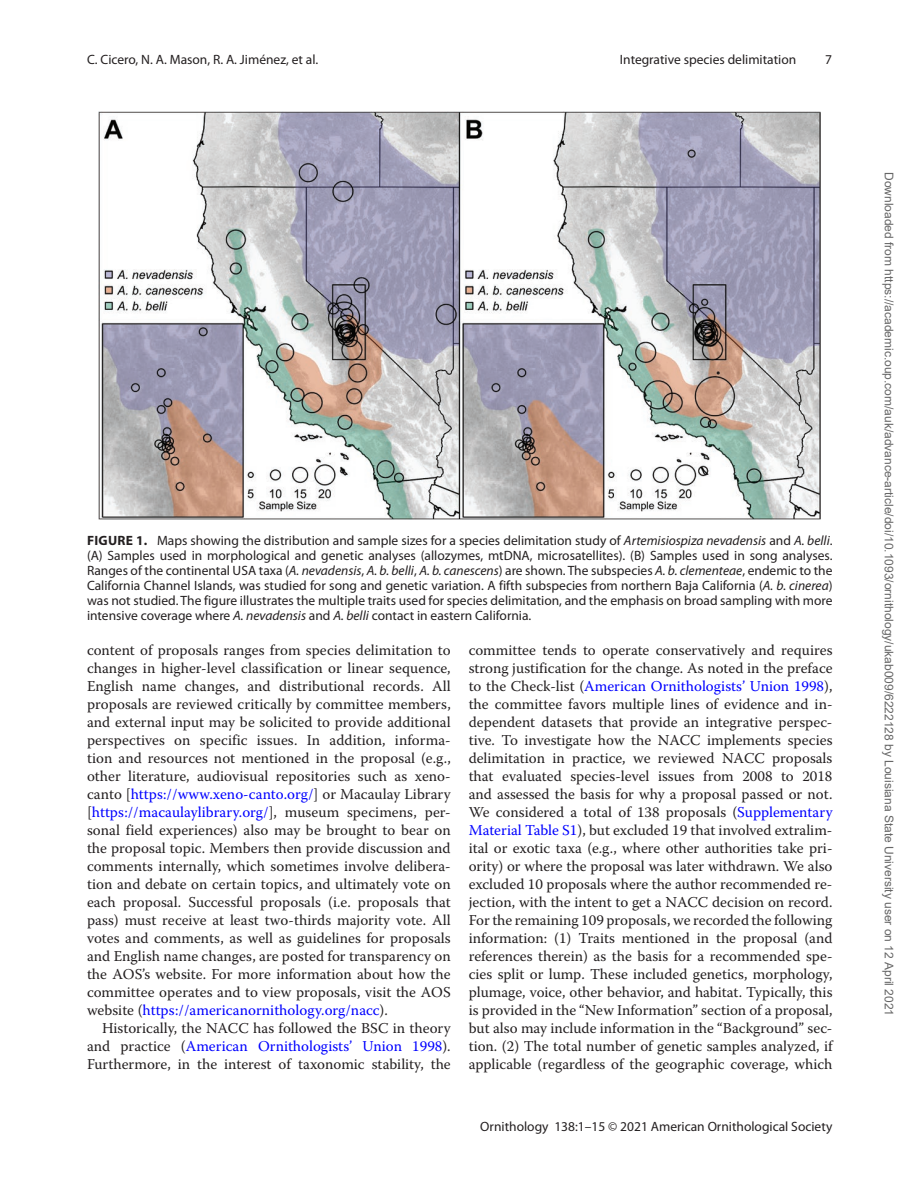
<style>
.page{position:relative;width:918px;height:1188px;background:#fff}
.page>*{position:absolute;margin:0;border:0;box-sizing:border-box;transform-origin:0 0}
.t1{font:15px/18px "Warnock Pro";color:#231f20;text-align:justify}
.t2{font:13.5px/15px "Myriad Pro";color:#231f20;text-align:justify}
.t3{font:12px "Arial";color:#666}
.s1{font-weight:700}
.s2{font-style:italic}
.s3{color:#00f}
</style>
<div class="page">
<img style="left:99px;top:111px;width:722px;height:408px">
<p class="t2" style="left:87px;top:52px;width:233px">C. Cicero, N. A. Mason, R. A. Jiménez, et al.</p>
<p class="t2" style="left:620px;top:52px;width:178px">Integrative species delimitation</p>
<p class="t2" style="left:825px;top:52px;width:8px">7</p>
<p class="t2" style="left:87px;top:534px;width:747px"><span class="s1">FIGURE 1.</span> Maps showing the distribution and sample sizes for a species delimitation study of <span class="s2">Artemisiospiza nevadensis</span> and <span class="s2">A. belli</span>. (A) Samples used in morphological and genetic analyses (allozymes, mtDNA, microsatellites). (B) Samples used in song analyses.<br>Ranges of the continental USA taxa (<span class="s2">A. nevadensis</span>, <span class="s2">A. b. belli</span>, <span class="s2">A. b. canescens</span>) are shown. The subspecies <span class="s2">A. b. clementeae</span>, endemic to the California Channel Islands, was studied for song and genetic variation. A fifth subspecies from northern Baja California (<span class="s2">A. b. cinerea</span>) was not studied. The figure illustrates the multiple traits used for species delimitation, and the emphasis on broad sampling with more intensive coverage where <span class="s2">A. nevadensis</span> and <span class="s2">A. belli</span> contact in eastern California.</p>
<p class="t1" style="left:87px;top:641px;width:365px">content of proposals ranges from species delimitation to changes in higher-level classification or linear sequence, English name changes, and distributional records. All proposals are reviewed critically by committee members, and external input may be solicited to provide additional perspectives on specific issues. In addition, informa&shy;tion and resources not mentioned in the proposal (e.g., other literature, audiovisual repositories such as xeno&shy;canto [<span class="s3">https://www.xeno-canto.org/</span>] or Macaulay Library [<span class="s3">https://macaulaylibrary.org/</span>], museum specimens, per&shy;sonal field experiences) also may be brought to bear on the proposal topic. Members then provide discussion and comments internally, which sometimes involve delibera&shy;tion and debate on certain topics, and ultimately vote on each proposal. Successful proposals (i.e. proposals that pass) must receive at least two-thirds majority vote. All votes and comments, as well as guidelines for proposals and English name changes, are posted for transparency on the AOS’s website. For more information about how the committee operates and to view proposals, visit the AOS website (<span class="s3">https://americanornithology.org/nacc</span>).</p>
<p class="t1" style="left:87px;top:1019px;width:365px;text-indent:15px">Historically, the NACC has followed the BSC in theory and practice (<span class="s3">American Ornithologists’ Union 1998</span>).<br>Furthermore, in the interest of taxonomic stability, the</p>
<p class="t1" style="left:469px;top:641px;width:365px">committee tends to operate conservatively and requires strong justification for the change. As noted in the preface to the Check-list (<span class="s3">American Ornithologists’ Union 1998</span>), the committee favors multiple lines of evidence and in&shy;dependent datasets that provide an integrative perspec&shy;tive. To investigate how the NACC implements species delimitation in practice, we reviewed NACC proposals that evaluated species-level issues from 2008 to 2018 and assessed the basis for why a proposal passed or not.<br>We considered a total of 138 proposals (<span class="s3">Supplementary Material Table S1</span>), but excluded 19 that involved extralim&shy;ital or exotic taxa (e.g., where other authorities take pri&shy;ority) or where the proposal was later withdrawn. We also excluded 10 proposals where the author recommended re&shy;jection, with the intent to get a NACC decision on record.<br>For the remaining 109 proposals, we recorded the following information: (1) Traits mentioned in the proposal (and references therein) as the basis for a recommended spe&shy;cies split or lump. These included genetics, morphology, plumage, voice, other behavior, and habitat. Typically, this is provided in the “New Information” section of a proposal, but also may include information in the “Background” sec&shy;tion. (2) The total number of genetic samples analyzed, if applicable (regardless of the geographic coverage, which</p>
<p class="t2" style="left:480px;top:1119px;width:354px">Ornithology 138:1–15 © 2021 American Ornithological Society</p>
<p class="t3" style="left:893px;top:172px;width:846px;rotate:90deg">Downloaded from https://academic.oup.com/auk/advance-article/doi/10.1093/ornithology/ukab009/6222128 by Louisiana State University user on 12 April 2021</p>
</div>
